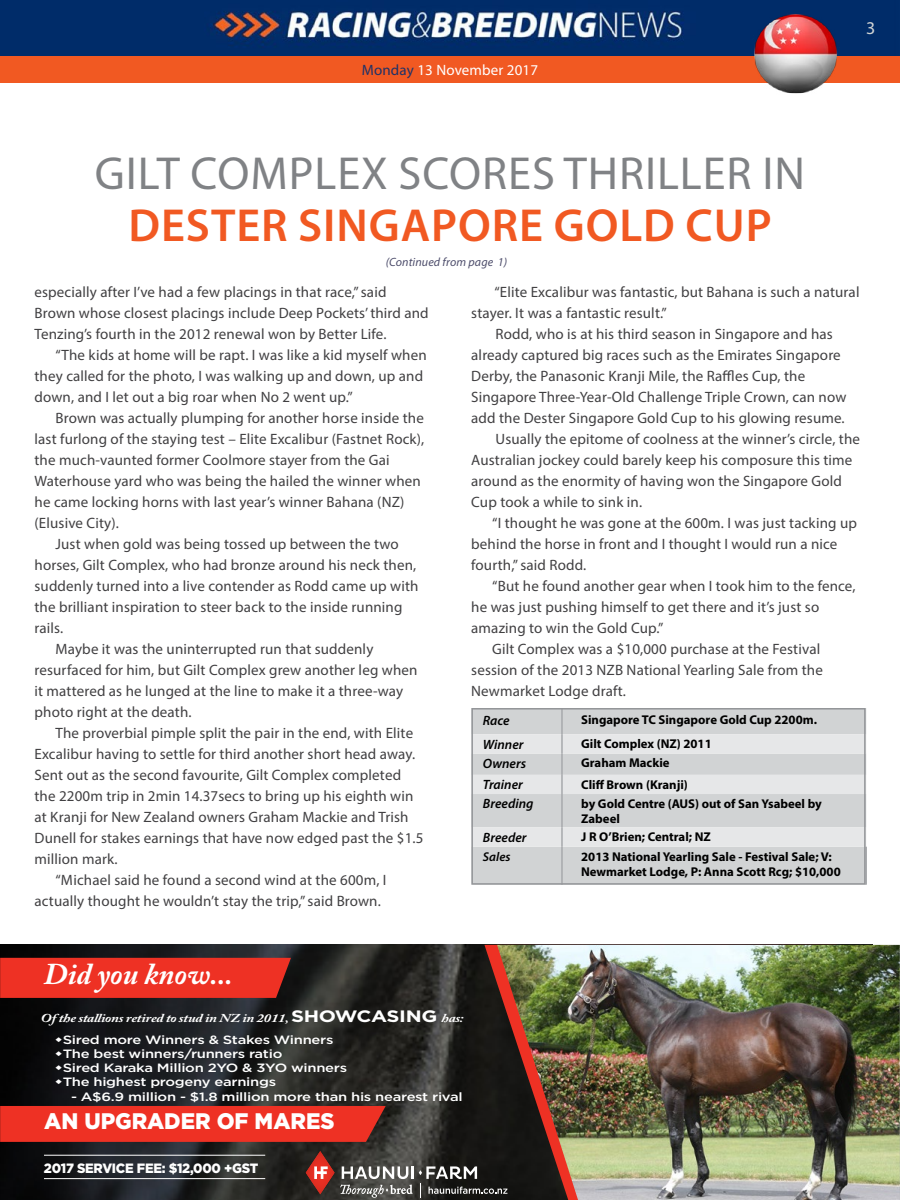
<style>
.page{position:relative;width:900px;height:1200px;background:#fff}
.page>*{position:absolute;margin:0;border:0;box-sizing:border-box;transform-origin:0 0}
.t1{font:46.5px "Myriad Pro";letter-spacing:.02em;color:#808285}
.t2{font:600 46.5px "Myriad Pro";letter-spacing:.02em;color:#f15922}
.t3{font:italic 700 30px "Adobe Caslon Pro";color:#fff}
.t4{font:900 22.5px "Gotham";color:#fff;scale:.96 1}
.t5{font:18px "Myriad Pro";color:#d1d4d4}
.t6{font:15px/21px "Myriad Pro";letter-spacing:.01em;color:#414042}
.t7{font:15px "Myriad Pro";letter-spacing:.01em;color:#fff}
.t8{font:italic 600 13.5px "Myriad Pro";color:#000}
.t9{font:900 13.5px "Gotham";letter-spacing:-.02em;color:#fff;scale:.96 1}
.t10{font:700 12.75px/15.3px "Myriad Pro";color:#000}
.t11{font:italic 600 12.75px "Myriad Pro";color:#000}
.t12{font:500 12px/14.2px "Gotham";letter-spacing:-.02em;color:#fff;scale:1.23 1}
.t13{font:italic 700 12px "Adobe Caslon Pro";letter-spacing:-.02em;color:#fff;scale:1.23 1}
.t14{font:italic 12px "Myriad Pro";letter-spacing:.01em;color:#4d4d6b}
.s1{color:#203267}
.s2{font-family:"Gotham";font-style:normal;font-size:16.5px}
</style>
<div class="page">
<div style="left:0;top:56px;width:900px;height:27px;background:#f15922"></div>
<img style="left:0;top:0;width:900px;height:56px">
<img style="left:0;top:945px;width:484px;height:255px">
<svg style="left:484px;top:945px;width:13px;height:255px;background:#2c1a16"></svg>
<img style="left:497px;top:945px;width:403px;height:255px">
<div style="left:0;top:958px;width:291px;height:40px;background:#ee3124"></div>
<svg style="left:306px;top:1151px;width:201px;height:47px;background:#544945"></svg>
<div style="left:0;top:1106px;width:386px;height:36px;background:#ee3124"></div>
<hr style="left:44px;top:1155px;width:221px;height:1px;background:#fff">
<hr style="left:44px;top:1178px;width:221px;height:1px;background:#fff">
<div style="left:474px;top:711px;width:389px;height:171px;background:#d1d3d4"></div>
<svg style="left:474px;top:734px;width:389px;height:113px;background:#dcddde"></svg>
<hr style="left:561px;top:708px;width:2px;height:26px;background:#a7a9ac">
<hr style="left:561px;top:734px;width:2px;height:20px;background:#a7a9ac">
<hr style="left:561px;top:754px;width:2px;height:21px;background:#a7a9ac">
<svg style="left:561px;top:775px;width:2px;height:19px"></svg>
<hr style="left:561px;top:794px;width:2px;height:33px;background:#a7a9ac">
<hr style="left:561px;top:827px;width:2px;height:20px;background:#a7a9ac">
<hr style="left:561px;top:847px;width:2px;height:38px;background:#a7a9ac">
<hr style="left:865px;top:847px;width:2px;height:38px;background:#a7a9ac">
<div style="left:471px;top:708px;width:395px;height:177px;border:2px solid #939598"></div>
<img style="left:752px;top:11px;width:88px;height:83px">
<svg style="left:56px;top:1037px;width:6px;height:5px"></svg>
<svg style="left:56px;top:1051px;width:6px;height:5px"></svg>
<svg style="left:56px;top:1065px;width:6px;height:5px"></svg>
<svg style="left:56px;top:1080px;width:6px;height:5px"></svg>
<p class="t7" style="left:362px;top:61px;width:178px"><span class="s1">Monday</span> 13 November 2017</p>
<h1 class="t1" style="left:95px;top:145px;width:712px">Gilt Complex scores thriller in</h1>
<h1 class="t2" style="left:128px;top:196px;width:645px">DESTER SINGAPORE GOLD CUP</h1>
<p class="t14" style="left:386px;top:254px;width:123px">(Continued from page 1)</p>
<p class="t5" style="left:866px;top:17px;width:11px">3</p>
<p class="t6" style="left:35px;top:281px;width:396px">especially after I’ve had a few placings in that race,” said<br>Brown whose closest placings include Deep Pockets’ third and<br>Tenzing’s fourth in the 2012 renewal won by Better Life.</p>
<p class="t6" style="left:35px;top:344px;width:394px;text-indent:21px">“The kids at home will be rapt. I was like a kid myself when they called for the photo, I was walking up and down, up and down, and I let out a big roar when No 2 went up.”</p>
<p class="t6" style="left:56px;top:407px;width:370px">Brown was actually plumping for another horse inside the</p>
<p class="t6" style="left:35px;top:428px;width:391px">last furlong of the staying test – Elite Excalibur (Fastnet Rock),</p>
<p class="t6" style="left:35px;top:449px;width:357px">the much-vaunted former Coolmore stayer from the Gai</p>
<p class="t6" style="left:35px;top:470px;width:388px">Waterhouse yard who was being the hailed the winner when</p>
<p class="t6" style="left:35px;top:491px;width:371px">he came locking horns with last year’s winner Bahana (NZ)</p>
<p class="t6" style="left:35px;top:512px;width:86px">(Elusive City).</p>
<p class="t6" style="left:56px;top:533px;width:345px">Just when gold was being tossed up between the two</p>
<p class="t6" style="left:35px;top:554px;width:383px">horses, Gilt Complex, who had bronze around his neck then,</p>
<p class="t6" style="left:35px;top:575px;width:385px">suddenly turned into a live contender as Rodd came up with</p>
<p class="t6" style="left:35px;top:596px;width:369px">the brilliant inspiration to steer back to the inside running</p>
<p class="t6" style="left:35px;top:617px;width:30px">rails.</p>
<p class="t6" style="left:56px;top:638px;width:319px">Maybe it was the uninterrupted run that suddenly</p>
<p class="t6" style="left:35px;top:659px;width:384px">resurfaced for him, but Gilt Complex grew another leg when</p>
<p class="t6" style="left:35px;top:680px;width:370px">it mattered as he lunged at the line to make it a three-way</p>
<p class="t6" style="left:35px;top:701px;width:159px">photo right at the death.</p>
<p class="t6" style="left:56px;top:722px;width:359px">The proverbial pimple split the pair in the end, with Elite</p>
<p class="t6" style="left:35px;top:743px;width:382px">Excalibur having to settle for third another short head away.</p>
<p class="t6" style="left:35px;top:764px;width:368px">Sent out as the second favourite, Gilt Complex completed</p>
<p class="t6" style="left:35px;top:785px;width:380px">the 2200m trip in 2min 14.37secs to bring up his eighth win</p>
<p class="t6" style="left:35px;top:806px;width:375px">at Kranji for New Zealand owners Graham Mackie and Trish</p>
<p class="t6" style="left:35px;top:827px;width:390px">Dunell for stakes earnings that have now edged past the $1.5</p>
<p class="t6" style="left:35px;top:848px;width:85px">million mark.</p>
<p class="t6" style="left:56px;top:869px;width:330px">“Michael said he found a second wind at the 600m, I</p>
<p class="t6" style="left:35px;top:890px;width:348px">actually thought he wouldn’t stay the trip,” said Brown.</p>
<h2 class="t3" style="left:44px;top:957px;width:190px">Did you know...</h2>
<p class="t6" style="left:494px;top:281px;width:367px">“Elite Excalibur was fantastic, but Bahana is such a natural</p>
<p class="t6" style="left:471px;top:302px;width:197px">stayer. I t was a fantastic result.”</p>
<p class="t6" style="left:496px;top:323px;width:339px">Rodd, who is at his third season in Singapore and has</p>
<p class="t6" style="left:471px;top:344px;width:371px">already captured big races such as the Emirates Singapore</p>
<p class="t6" style="left:471px;top:365px;width:335px">Derby, the Panasonic Kranji Mile, the Raffles Cup, the</p>
<p class="t6" style="left:471px;top:386px;width:377px">Singapore Three-Year-Old Challenge Triple Crown, can now</p>
<p class="t6" style="left:471px;top:407px;width:375px">add the Dester Singapore Gold Cup to his glowing resume.</p>
<p class="t6" style="left:496px;top:428px;width:366px">Usually the epitome of coolness at the winner’s circle, the</p>
<p class="t6" style="left:471px;top:449px;width:383px">Australian jockey could barely keep his composure this time</p>
<p class="t6" style="left:471px;top:470px;width:372px">around as the enormity of having won the Singapore Gold</p>
<p class="t6" style="left:471px;top:491px;width:172px">Cup took a while to sink in.</p>
<p class="t6" style="left:492px;top:512px;width:366px">“I thought he was gone at the 600m. I was just tacking up</p>
<p class="t6" style="left:471px;top:533px;width:368px">behind the horse in front and I thought I would run a nice</p>
<p class="t6" style="left:471px;top:554px;width:117px">fourth,” said Rodd.</p>
<p class="t6" style="left:492px;top:575px;width:365px">“But he found another gear when I took him to the fence,</p>
<p class="t6" style="left:471px;top:596px;width:350px">he was just pushing himself to get there and it’s just so</p>
<p class="t6" style="left:471px;top:617px;width:194px">amazing to win the Gold Cup.”</p>
<p class="t6" style="left:492px;top:638px;width:329px">Gilt Complex was a $10,000 purchase at the Festival</p>
<p class="t6" style="left:471px;top:659px;width:353px">session of the 2013 NZB National Yearling Sale from the</p>
<p class="t6" style="left:471px;top:680px;width:156px">Newmarket Lodge draft.</p>
<p class="t8" style="left:483px;top:712px;width:28px">Race</p>
<p class="t10" style="left:581px;top:712px;width:237px">Singapore TC Singapore Gold Cup 2200m.</p>
<p class="t8" style="left:483px;top:735px;width:42px">Winner</p>
<p class="t10" style="left:581px;top:736px;width:132px">Gilt Complex (NZ) 2011</p>
<p class="t8" style="left:483px;top:755px;width:45px">Owners</p>
<p class="t10" style="left:581px;top:755px;width:90px">Graham Mackie</p>
<p class="t8" style="left:483px;top:776px;width:41px">Trainer</p>
<p class="t10" style="left:581px;top:776px;width:108px">Cliff Brown (Kranji)</p>
<p class="t8" style="left:483px;top:795px;width:52px">Breeding</p>
<p class="t10" style="left:581px;top:795px;width:242px">by Gold Centre (AUS) out of San Ysabeel by<br>Zabeel</p>
<p class="t8" style="left:483px;top:829px;width:45px">Breeder</p>
<p class="t10" style="left:581px;top:829px;width:131px">J R O’Brien; Central; NZ</p>
<p class="t11" style="left:483px;top:848px;width:29px">Sales</p>
<p class="t10" style="left:581px;top:848px;width:261px">2013 National Yearling Sale - Festival Sale; V:<br>Newmarket Lodge, P: Anna Scott Rcg; $10,000</p>
<p class="t13" style="left:41px;top:1011px;width:345px">Ofthe stallions retired to stud in NZ in 2011, <span class="s2">SHOWCASING</span> has:</p>
<p class="t12" style="left:63px;top:1032px;width:233px">Sired more Winners &amp; Stakes Winners The best winners/runners ratio<br>Sired Karaka Million 2YO &amp; 3YO winners The highest progeny earnings</p>
<p class="t12" style="left:71px;top:1089px;width:320px">- A$6.9 million - $1.8 million more than his nearest rival</p>
<h3 class="t4" style="left:44px;top:1106px;width:304px">AN UPGRADER OF MARES</h3>
<p class="t9" style="left:44px;top:1159px;width:225px">2017 SERVICE FEE: $12,000 +GST</p>
</div>
